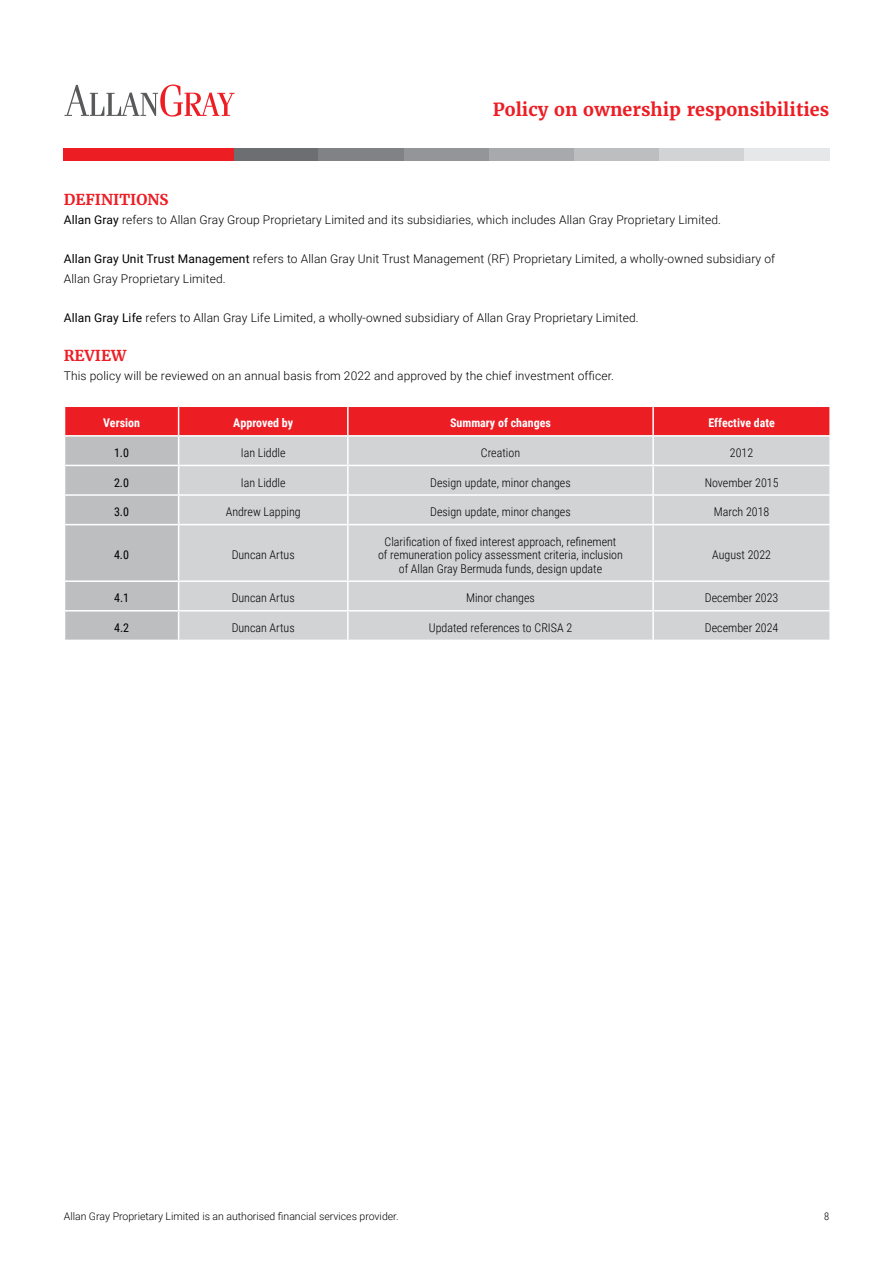
<style>
.page{position:relative;width:893px;height:1263px;background:#fff}
.page>*{position:absolute;margin:0;border:0;box-sizing:border-box;transform-origin:0 0}
.t1{font:700 18px "Merriweather";color:#ed1d24}
.t2{font:700 15px "Merriweather";color:#ed1d24}
.t3{font:300 12px/19.5px "Roboto";letter-spacing:.01em;color:#000}
.t4{font:300 12px/13.5px "Roboto Condensed";color:#000;text-align:center}
.t5{font:700 12px "Roboto Condensed";color:#fff}
.t6{font:12px "Roboto Condensed";color:#000}
.t7{font:300 10.5px "Roboto";color:#000}
.t8{font:300 10.5px "Roboto Condensed";color:#000}
.s1{font-weight:400}
</style>
<div class="page">
<div style="left:234px;top:149px;width:85px;height:12px;background:#6d6e71"></div>
<div style="left:64px;top:149px;width:85px;height:12px;background:#ed1d24"></div>
<div style="left:319px;top:149px;width:85px;height:12px;background:#808285"></div>
<div style="left:149px;top:149px;width:85px;height:12px;background:#ed1d24"></div>
<div style="left:404px;top:149px;width:85px;height:12px;background:#939598"></div>
<div style="left:489px;top:149px;width:85px;height:12px;background:#a7a9ac"></div>
<div style="left:574px;top:149px;width:85px;height:12px;background:#bcbec0"></div>
<div style="left:659px;top:149px;width:85px;height:12px;background:#d1d3d4"></div>
<div style="left:744px;top:149px;width:85px;height:12px;background:#e6e7e8"></div>
<svg style="left:64px;top:85px;width:171px;height:32px"></svg>
<svg style="left:65px;top:406px;width:765px;height:234px;background:#d3bcbe"></svg>
<hr style="left:348px;top:610px;width:305px;height:1px;background:#fff">
<hr style="left:347px;top:611px;width:2px;height:29px;background:#fff">
<hr style="left:653px;top:610px;width:178px;height:1px;background:#fff">
<hr style="left:652px;top:611px;width:2px;height:29px;background:#fff">
<hr style="left:829px;top:611px;width:2px;height:29px;background:#fff">
<h1 class="t1" style="left:493px;top:98px;width:338px">Policy on ownership responsibilities</h1>
<p class="t2" style="left:64px;top:189px;width:106px">DEFINITIONS</p>
<p class="t3" style="left:64px;top:210px;width:659px"><span class="s1">Allan Gray</span> refers to Allan Gray Group Proprietary Limited and its subsidiaries, which includes Allan Gray Proprietary Limited.</p>
<p class="t3" style="left:64px;top:249px;width:713px"><span class="s1">Allan Gray Unit Trust Management</span> refers to Allan Gray Unit Trust Management (RF) Proprietary Limited, a wholly-owned subsidiary of<br>Allan Gray Proprietary Limited.</p>
<p class="t3" style="left:64px;top:307px;width:576px"><span class="s1">Allan Gray Life</span> refers to Allan Gray Life Limited, a wholly-owned subsidiary of Allan Gray Proprietary Limited.</p>
<p class="t2" style="left:64px;top:345px;width:64px">REVIEW</p>
<p class="t3" style="left:64px;top:366px;width:552px">This policy will be reviewed on an annual basis from 2022 and approved by the chief investment officer.</p>
<p class="t5" style="left:103px;top:415px;width:39px">Version</p>
<p class="t5" style="left:233px;top:415px;width:61px">Approved by</p>
<p class="t5" style="left:450px;top:415px;width:102px">Summary of changes</p>
<p class="t5" style="left:708px;top:415px;width:68px">Effective date</p>
<p class="t6" style="left:114px;top:444px;width:17px">1.0</p>
<p class="t4" style="left:241px;top:445px;width:46px">Ian Liddle</p>
<p class="t4" style="left:481px;top:445px;width:41px">Creation</p>
<p class="t4" style="left:730px;top:445px;width:25px">2012</p>
<p class="t6" style="left:114px;top:474px;width:17px">2.0</p>
<p class="t4" style="left:241px;top:475px;width:46px">Ian Liddle</p>
<p class="t4" style="left:430px;top:475px;width:142px">Design update, minor changes</p>
<p class="t4" style="left:705px;top:475px;width:75px">November 2015</p>
<p class="t6" style="left:114px;top:503px;width:17px">3.0</p>
<p class="t4" style="left:226px;top:505px;width:76px">Andrew Lapping</p>
<p class="t4" style="left:430px;top:505px;width:142px">Design update, minor changes</p>
<p class="t4" style="left:714px;top:505px;width:57px">March 2018</p>
<p class="t6" style="left:114px;top:546px;width:17px">4.0</p>
<p class="t4" style="left:232px;top:548px;width:65px">Duncan Artus</p>
<p class="t4" style="left:378px;top:534px;width:246px">Clarification of fixed interest approach, refinement<br>of remuneration policy assessment criteria, inclusion of Allan Gray Bermuda funds, design update</p>
<p class="t4" style="left:712px;top:548px;width:60px">August 2022</p>
<p class="t6" style="left:114px;top:590px;width:17px">4.1</p>
<p class="t4" style="left:232px;top:591px;width:65px">Duncan Artus</p>
<p class="t4" style="left:466px;top:591px;width:70px">Minor changes</p>
<p class="t4" style="left:705px;top:591px;width:75px">December 2023</p>
<p class="t6" style="left:114px;top:619px;width:17px">4.2</p>
<p class="t4" style="left:232px;top:620px;width:65px">Duncan Artus</p>
<p class="t4" style="left:429px;top:620px;width:145px">Updated references to CRISA 2</p>
<p class="t4" style="left:705px;top:620px;width:75px">December 2024</p>
<p class="t7" style="left:64px;top:1208px;width:336px">Allan Gray Proprietary Limited is an authorised financial services provider.</p>
<p class="t8" style="left:824px;top:1209px;width:7px">8</p>
</div>
